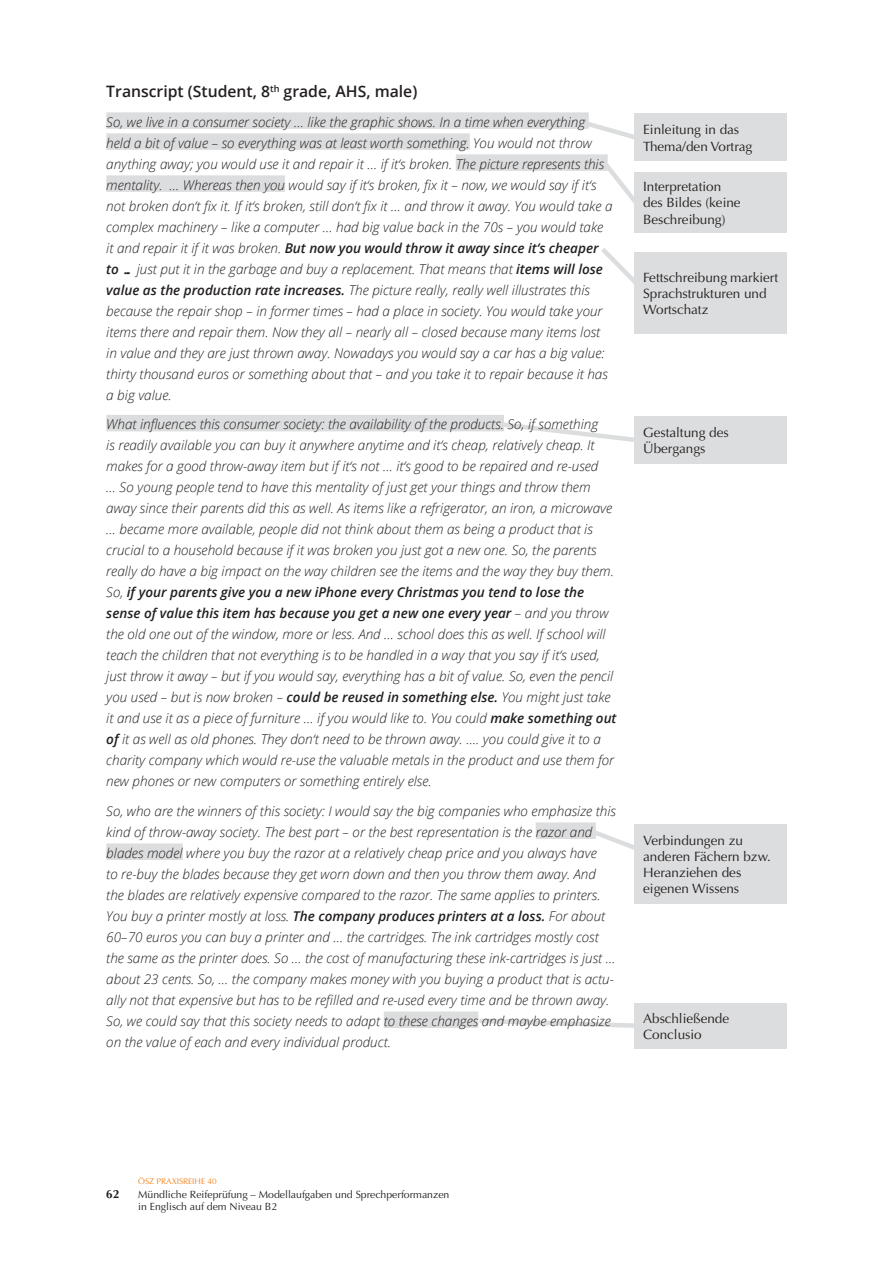
<style>
.page{position:relative;width:893px;height:1263px;background:#fff}
.page>*{position:absolute;margin:0;border:0;box-sizing:border-box;transform-origin:0 0}
.Allgemeine_Texte_H2{font:600 15.75px "Open Sans";color:#231f20}
.Allgemeine_Texte_-_s{font:italic 300 13.5px/21px "Open Sans";color:#231f20}
.Allgemeine_Texte_-_s-2{font:13.5px/16.2px "Optima LTCYR";color:#231f20}
.t1{font:700 12px "Optima LTCYR";color:#231f20}
.t2{font:10.5px/12.6px "Optima LTCYR";color:#231f20}
.t3{font:8.25px "Optima LTCYR";color:#f5821f}
.s1{font-weight:600}
</style>
<div class="page">
<svg style="left:596px;top:827px;width:39px;height:27px"></svg>
<svg style="left:478px;top:1016px;width:157px;height:14px"></svg>
<div style="left:635px;top:824px;width:152px;height:80px;background:#dcddde"></div>
<div style="left:635px;top:1003px;width:152px;height:45px;background:#dcddde"></div>
<svg style="left:608px;top:158px;width:27px;height:51px"></svg>
<svg style="left:601px;top:248px;width:34px;height:41px"></svg>
<svg style="left:589px;top:116px;width:46px;height:27px"></svg>
<svg style="left:497px;top:419px;width:138px;height:26px"></svg>
<div style="left:106px;top:112px;width:483px;height:17px;background:#dcddde"></div>
<div style="left:106px;top:133px;width:364px;height:17px;background:#dcddde"></div>
<div style="left:456px;top:154px;width:152px;height:17px;background:#dcddde"></div>
<div style="left:106px;top:175px;width:179px;height:17px;background:#dcddde"></div>
<div style="left:106px;top:415px;width:398px;height:16px;background:#dcddde"></div>
<div style="left:536px;top:822px;width:60px;height:17px;background:#dcddde"></div>
<div style="left:106px;top:843px;width:77px;height:17px;background:#dcddde"></div>
<div style="left:384px;top:1011px;width:94px;height:17px;background:#dcddde"></div>
<div style="left:635px;top:172px;width:152px;height:61px;background:#dcddde"></div>
<div style="left:635px;top:252px;width:152px;height:82px;background:#dcddde"></div>
<div style="left:635px;top:114px;width:152px;height:47px;background:#dcddde"></div>
<div style="left:635px;top:416px;width:152px;height:47px;background:#dcddde"></div>
<p class="Allgemeine_Texte_H2" style="left:106px;top:81px;width:313px">Transcript (Student, 8<sup>th</sup> grade, AHS, male)</p>
<p class="Allgemeine_Texte_-_s" style="left:106px;top:111px;width:508px">So, we live in a consumer society … like the graphic shows. In a time when everything held a bit of value – so everything was at least worth something. You would not throw anything away; you would use it and repair it … if it‘s broken. The picture represents this mentality. … Whereas then you would say if it‘s broken, fix it – now, we would say if it‘s not broken don‘t fix it. If it‘s broken, still don‘t fix it … and throw it away. You would take a complex machinery – like a computer … had big value back in the 70s – you would take it and repair it if it was broken. <span class="s1">But now you would throw it away since it‘s cheaper to …</span> just put it in the garbage and buy a replacement. That means that <span class="s1">items will lose value as the production rate increases.</span> The picture really, really well illustrates this because the repair shop – in former times – had a place in society. You would take your items there and repair them. Now they all – nearly all – closed because many items lost in value and they are just thrown away. Nowadays you would say a car has a big value: thirty thousand euros or something about that – and you take it to repair because it has a big value.</p>
<p class="Allgemeine_Texte_-_s" style="left:106px;top:413px;width:512px">What influences this consumer society: the availability of the products. So, if something<br>is readily available you can buy it anywhere anytime and it‘s cheap, relatively cheap. It makes for a good throw-away item but if it‘s not … it‘s good to be repaired and re-used<br>… So young people tend to have this mentality of just get your things and throw them away since their parents did this as well. As items like a refrigerator, an iron, a microwave … became more available, people did not think about them as being a product that is crucial to a household because if it was broken you just got a new one. So, the parents really do have a big impact on the way children see the items and the way they buy them.<br>So, <span class="s1">if your parents give you a new iPhone every Christmas you tend to lose the sense of value this item has because you get a new one every year</span> – and you throw the old one out of the window, more or less. And … school does this as well. If school will teach the children that not everything is to be handled in a way that you say if it‘s used, just throw it away – but if you would say, everything has a bit of value. So, even the pencil you used – but is now broken – <span class="s1">could be reused in something else.</span> You might just take it and use it as a piece of furniture … if you would like to. You could <span class="s1">make something out of</span> it as well as old phones. They don‘t need to be thrown away. …. you could give it to a charity company which would re-use the valuable metals in the product and use them for new phones or new computers or something entirely else.</p>
<p class="Allgemeine_Texte_-_s" style="left:106px;top:800px;width:511px">So, who are the winners of this society: I would say the big companies who emphasize this kind of throw-away society. The best part – or the best representation is the razor and blades model where you buy the razor at a relatively cheap price and you always have<br>to re-buy the blades because they get worn down and then you throw them away. And the blades are relatively expensive compared to the razor. The same applies to printers.<br>You buy a printer mostly at loss. <span class="s1">The company produces printers at a loss.</span> For about 60–70 euros you can buy a printer and … the cartridges. The ink cartridges mostly cost the same as the printer does. So … the cost of manufacturing these ink-cartridges is just … about 23 cents. So, … the company makes money with you buying a product that is actu&shy;ally not that expensive but has to be refilled and re-used every time and be thrown away.<br>So, we could say that this society needs to adapt to these changes and maybe emphasize on the value of each and every individual product.</p>
<p class="Allgemeine_Texte_-_s-2" style="left:643px;top:122px;width:111px">Einleitung in das<br>Thema/den Vortrag</p>
<p class="Allgemeine_Texte_-_s-2" style="left:643px;top:179px;width:99px">Interpretation des Bildes (keine<br>Beschreibung)</p>
<p class="Allgemeine_Texte_-_s-2" style="left:643px;top:269px;width:137px">Fettschreibung markiert<br>Sprachstrukturen und<br>Wortschatz</p>
<p class="Allgemeine_Texte_-_s-2" style="left:643px;top:424px;width:87px">Gestaltung des<br>Übergangs</p>
<p class="Allgemeine_Texte_-_s-2" style="left:643px;top:832px;width:129px">Verbindungen zu anderen Fächern bzw.<br>Heranziehen des eigenen Wissens</p>
<p class="Allgemeine_Texte_-_s-2" style="left:643px;top:1010px;width:88px">Abschließende<br>Conclusio</p>
<p class="t1" style="left:106px;top:1186px;width:15px">62</p>
<p class="t3" style="left:138px;top:1176px;width:80px">ÖSZ PRAXISREIHE 40</p>
<p class="t2" style="left:138px;top:1188px;width:313px">Mündliche Reifeprüfung – Modellaufgaben und Sprechperformanzen in Englisch auf dem Niveau B2</p>
</div>
